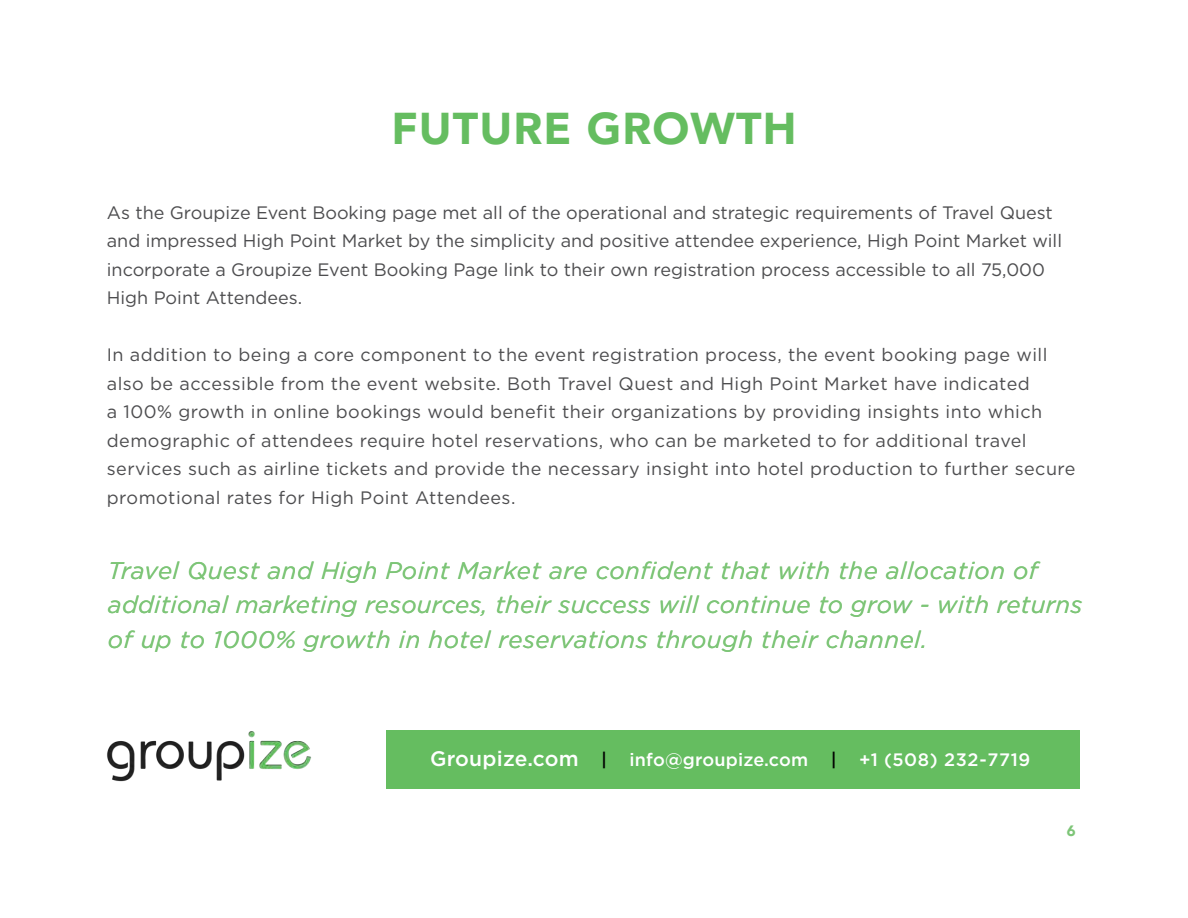
<style>
.page{position:relative;width:1188px;height:918px;background:#fff}
.page>*{position:absolute;margin:0;border:0;box-sizing:border-box;transform-origin:0 0}
.t1{font:900 44.4px "Avenir";letter-spacing:.025em;color:#65bd60}
.t2{font:italic 24px/34.5px "Gotham";letter-spacing:.015em;color:#7dc577}
.t3{font:500 21px "Gotham";letter-spacing:.01em;color:#fff}
.t4{font:18px/28.5px "Gotham";letter-spacing:.02em;color:#4d4d4f}
.t5{font:18px/28.5px "Gotham";color:#4d4d4f}
.t6{font:500 18px "Gotham";letter-spacing:.01em;color:#fff}
.t7{font:500 18px "Gotham";color:#000}
.t8{font:900 15px "Avenir";color:#7dc577}
.s1{color:#000}
</style>
<div class="page">
<div style="left:387px;top:730px;width:693px;height:58px;background:#65bd60"></div>
<img style="left:107px;top:731px;width:204px;height:51px">
<h1 class="t1" style="left:391px;top:90px;width:407px">FUTURE GROWTH</h1>
<p class="t5" style="left:107px;top:198px;width:957px">As the Groupize Event Booking page met all of the operational and strategic requirements of Travel Quest and impressed High Point Market by the simplicity and positive attendee experience, High Point Market will incorporate a Groupize Event Booking Page link to their own registration process accessible to all 75,000<br>High Point Attendees.</p>
<p class="t4" style="left:107px;top:340px;width:970px">In addition to being a core component to the event registration process, the event booking page will also be accessible from the event website. Both Travel Quest and High Point Market have indicated<br>a 100% growth in online bookings would benefit their organizations by providing insights into which demographic of attendees require hotel reservations, who can be marketed to for additional travel services such as airline tickets and provide the necessary insight into hotel production to further secure promotional rates for High Point Attendees.</p>
<h2 class="t2" style="left:108px;top:553px;width:976px">Travel Quest and High Point Market are confident that with the allocation of additional marketing resources, their success will continue to grow - with returns of up to 1000% growth in hotel reservations through their channel.</h2>
<p class="t3" style="left:430px;top:747px;width:150px">Groupize.com</p>
<p class="t7" style="left:601px;top:749px;width:7px">|</p>
<p class="t6" style="left:630px;top:749px;width:402px">info@groupize.com <span class="s1">|</span> +1 (508) 232-7719</p>
<p class="t8" style="left:1067px;top:818px;width:10px">6</p>
</div>
